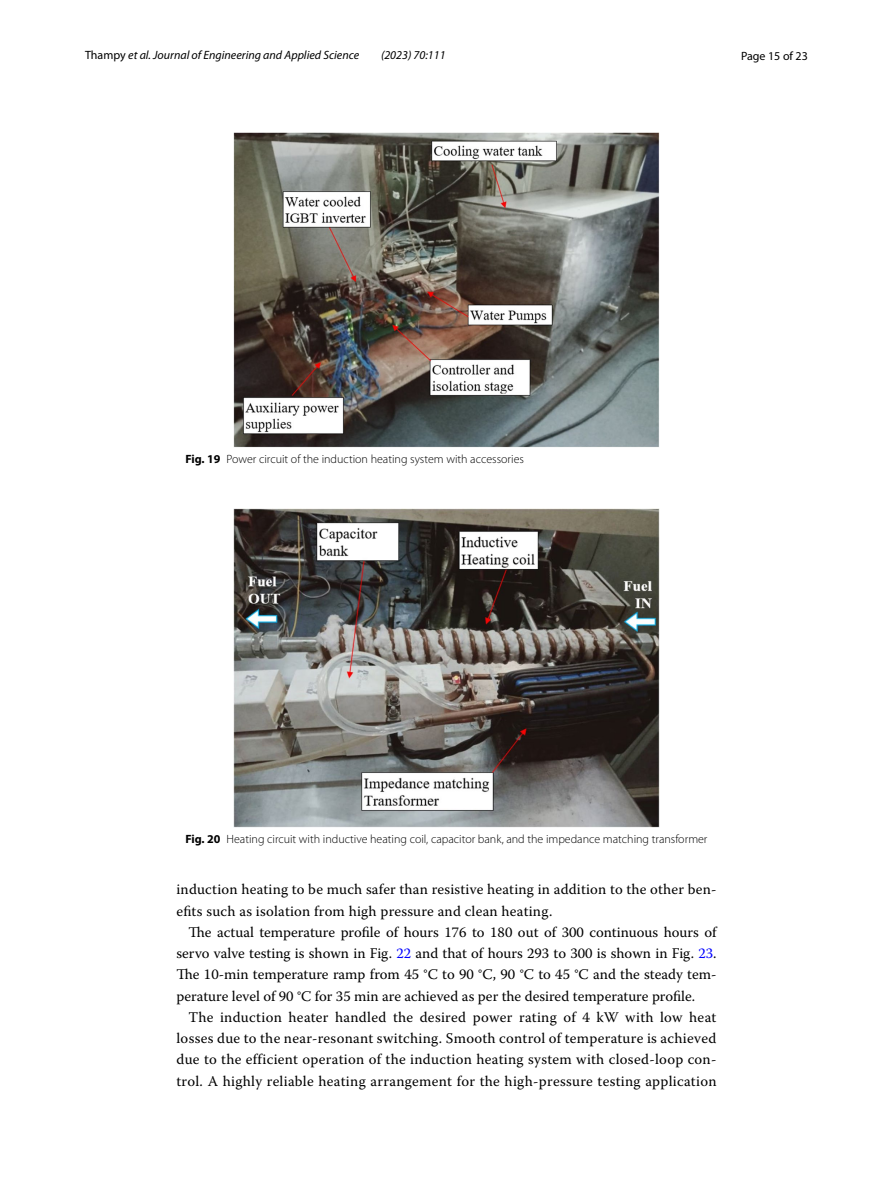
<style>
.page{position:relative;width:893px;height:1187px;background:#fff}
.page>*{position:absolute;margin:0;border:0;box-sizing:border-box;transform-origin:0 0}
.t1{font:14.7px/21.1px "Warnock Pro";letter-spacing:.015em;color:#000;text-align:justify}
.t2{font:300 12px "Myriad Pro";color:#000}
.t3{font:italic 12px "Myriad Pro";color:#000}
.t4{font:12px "Myriad Pro";color:#000}
.s1{font-style:normal}
.s2{font-weight:700}
.s3{color:#00f}
</style>
<div class="page">
<img style="left:234px;top:133px;width:425px;height:315px">
<img style="left:234px;top:508px;width:425px;height:319px">
<p class="t3" style="left:85px;top:48px;width:276px"><span class="s1">Thampy</span> et al. Journal of Engineering and Applied Science</p>
<p class="t3" style="left:381px;top:48px;width:66px">(2023) 70:111</p>
<p class="t4" style="left:741px;top:48px;width:68px">Page 15 of 23</p>
<p class="t2" style="left:185px;top:452px;width:340px"><span class="s2">Fig. 19</span> Power circuit of the induction heating system with accessories</p>
<p class="t2" style="left:185px;top:832px;width:523px"><span class="s2">Fig. 20</span> Heating circuit with inductive heating coil, capacitor bank, and the impedance matching transformer</p>
<p class="t1" style="left:176px;top:878px;width:542px">induction heating to be much safer than resistive heating in addition to the other ben&shy;efits such as isolation from high pressure and clean heating.</p>
<p class="t1" style="left:176px;top:921px;width:542px;text-indent:12px">The actual temperature profile of hours 176 to 180 out of 300 continuous hours of servo valve testing is shown in Fig. <span class="s3">22</span> and that of hours 293 to 300 is shown in Fig. <span class="s3">23</span>.<br>The 10-min temperature ramp from 45 °C to 90 °C, 90 °C to 45 °C and the steady tem&shy;perature level of 90 °C for 35 min are achieved as per the desired temperature profile.</p>
<p class="t1" style="left:176px;top:1006px;width:542px;text-indent:12px">The induction heater handled the desired power rating of 4 kW with low heat losses due to the near-resonant switching. Smooth control of temperature is achieved due to the efficient operation of the induction heating system with closed-loop con&shy;trol. A highly reliable heating arrangement for the high-pressure testing application</p>
</div>
